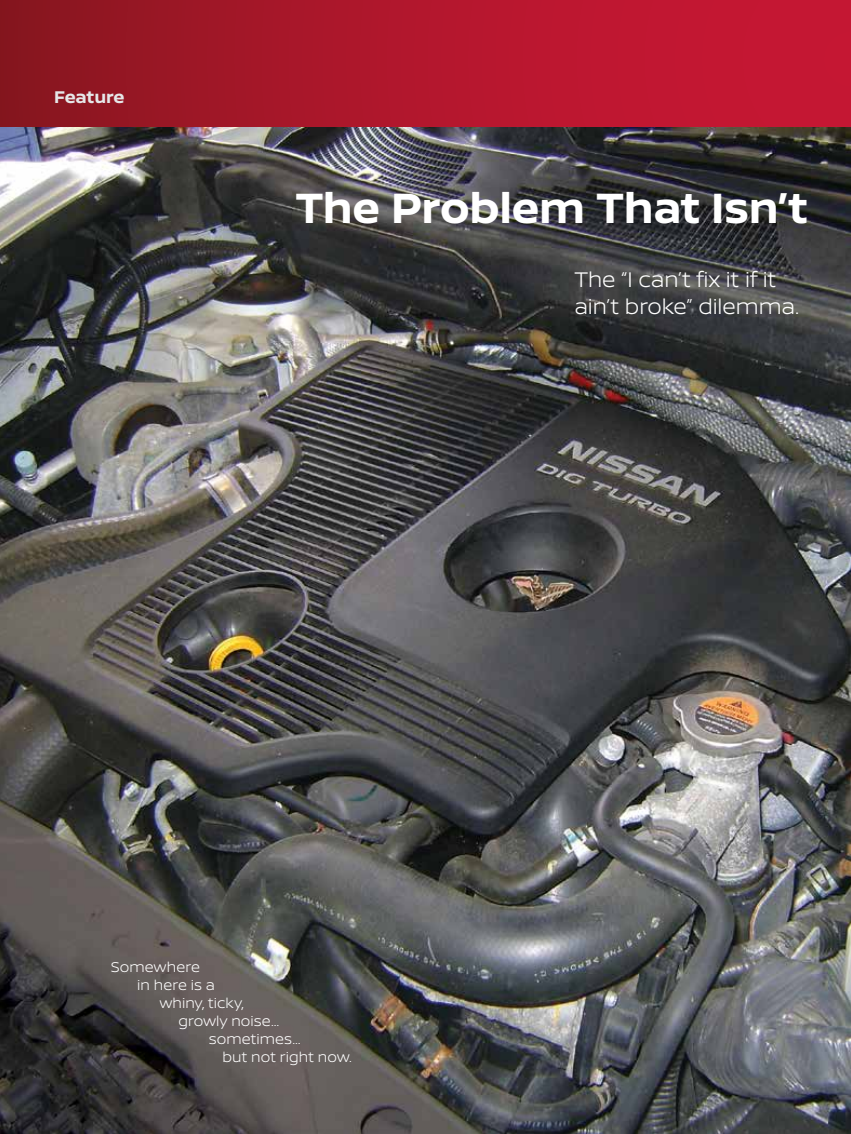
<style>
.page{position:relative;width:851px;height:1134px;background:#fff}
.page>*{position:absolute;margin:0;border:0;box-sizing:border-box;transform-origin:0 0}
.t1{font:700 45px "Nissan Brand";letter-spacing:-.005em;color:#fff}
.t2{font:300 22.5px/27px "Nissan Brand";letter-spacing:-.005em;color:#fff}
.t3{font:700 18px "Nissan Brand";letter-spacing:-.005em;color:#e6e7e8}
.t4{font:300 15px "Nissan Brand";letter-spacing:.005em;color:#fff}
</style>
<div class="page">
<div style="left:0;top:0;width:850px;height:131px;background:linear-gradient(to right,#8d1621,#cf1736)"></div>
<img style="left:0;top:127px;width:850px;height:1007px">
<p class="t3" style="left:54px;top:84px;width:72px">Feature</p>
<h1 class="t1" style="left:295px;top:175px;width:514px">The Problem That Isn’t</h1>
<h2 class="t2" style="left:574px;top:265px;width:226px">The “I can’t fix it if it ain’t broke” dilemma.</h2>
<p class="t4" style="left:111px;top:956px;width:91px">Somewhere</p>
<p class="t4" style="left:137px;top:974px;width:79px">in here is a</p>
<p class="t4" style="left:160px;top:992px;width:86px">whiny, ticky,</p>
<p class="t4" style="left:178px;top:1010px;width:102px">growly noise…</p>
<p class="t4" style="left:209px;top:1028px;width:93px">sometimes…</p>
<p class="t4" style="left:222px;top:1046px;width:131px">but not right now.</p>
</div>
